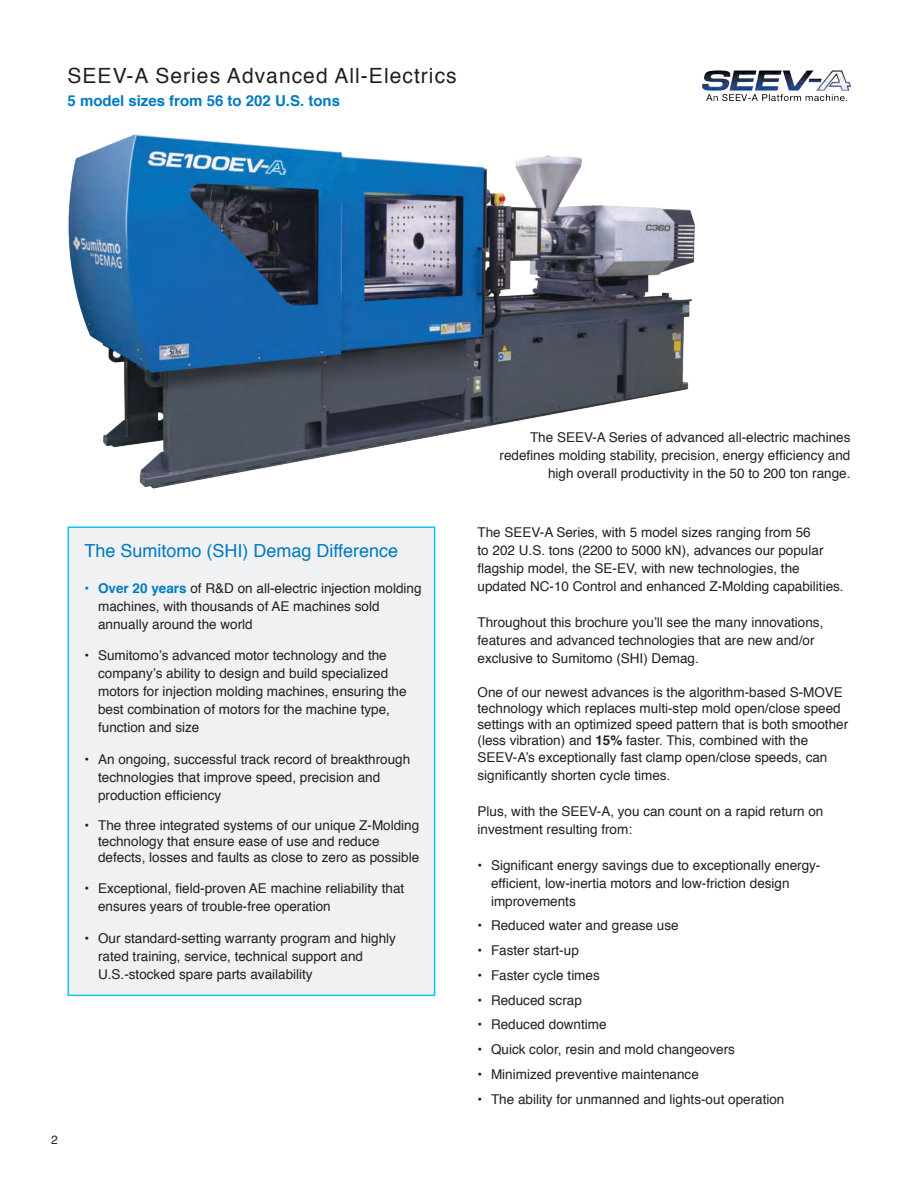
<style>
.page{position:relative;width:918px;height:1188px;background:#fff}
.page>*{position:absolute;margin:0;border:0;box-sizing:border-box;transform-origin:0 0}
.t1{font:21px "Helvetica";letter-spacing:.05em;color:#231f20}
.t2{font:18px "Helvetica";color:#007ac2}
.t3{font:700 15px "Helvetica";color:#007ac2}
.t4{font:13.5px/18px "Helvetica";color:#231f20}
.t5{font:12px "Helvetica";color:#231f20}
.s1{font-weight:700;color:#007ac2}
.s2{font-weight:700}
</style>
<div class="page">
<div style="left:68px;top:526px;width:367px;height:470px;background:#f0f1f2;border:2px solid #15c0f2"></div>
<img style="left:702px;top:70px;width:150px;height:32px">
<img style="left:68px;top:134px;width:627px;height:355px">
<p class="t1" style="left:68px;top:60px;width:391px">SEEV-A Series Advanced All-Electrics</p>
<p class="t3" style="left:68px;top:88px;width:274px">5 model sizes from 56 to 202 U.S. tons</p>
<p class="t2" style="left:84px;top:537px;width:315px">The Sumitomo (SHI) Demag Difference</p>
<p class="t4" style="left:98px;top:580px;width:325px;text-indent:-14px"><span class="s1">• Over 20 years</span> of R&amp;D on all-electric injection molding machines, with thousands of AE machines sold annually around the world</p>
<p class="t4" style="left:98px;top:647px;width:310px;text-indent:-14px">• Sumitomo’s advanced motor technology and the company’s ability to design and build specialized motors for injection molding machines, ensuring the best combination of motors for the machine type, function and size</p>
<p class="t4" style="left:98px;top:751px;width:314px;text-indent:-14px">• An ongoing, successful track record of breakthrough technologies that improve speed, precision and production efficiency</p>
<p class="t4" style="left:98px;top:817px;width:323px;line-height:16.2px;text-indent:-14px">• The three integrated systems of our unique Z-Molding technology that ensure ease of use and reduce defects, losses and faults as close to zero as possible</p>
<p class="t4" style="left:98px;top:880px;width:308px;text-indent:-14px">• Exceptional, field-proven AE machine reliability that ensures years of trouble-free operation</p>
<p class="t4" style="left:98px;top:930px;width:299px;text-indent:-14px">• Our standard-setting warranty program and highly rated training, service, technical support and<br>U.S.-stocked spare parts availability</p>
<p class="t5" style="left:51px;top:1131px;width:8px">2</p>
<p class="t4" style="left:500px;top:429px;width:352px;text-align:right">The SEEV-A Series of advanced all-electric machines redefines molding stability, precision, energy efficiency and high overall productivity in the 50 to 200 ton range.</p>
<p class="t4" style="left:478px;top:523px;width:368px">The SEEV-A Series, with 5 model sizes ranging from 56<br>to 202 U.S. tons (2200 to 5000 kN), advances our popular flagship model, the SE-EV, with new technologies, the updated NC-10 Control and enhanced Z-Molding capabilities.</p>
<p class="t4" style="left:478px;top:613px;width:347px">Throughout this brochure you’ll see the many innovations, features and advanced technologies that are new and/or exclusive to Sumitomo (SHI) Demag.</p>
<p class="t4" style="left:478px;top:684px;width:372px;line-height:16.2px">One of our newest advances is the algorithm-based S-MOVE technology which replaces multi-step mold open/close speed settings with an optimized speed pattern that is both smoother (less vibration) and <span class="s2">15%</span> faster. This, combined with the SEEV-A’s exceptionally fast clamp open/close speeds, can</p>
<p class="t4" style="left:478px;top:766px;width:194px">significantly shorten cycle times.</p>
<p class="t4" style="left:478px;top:802px;width:347px">Plus, with the SEEV-A, you can count on a rapid return on investment resulting from:</p>
<p class="t4" style="left:491px;top:856px;width:331px;text-indent:-14px">• Significant energy savings due to exceptionally energy&shy;efficient, low-inertia motors and low-friction design improvements</p>
<p class="t4" style="left:478px;top:917px;width:203px">• Reduced water and grease use</p>
<p class="t4" style="left:478px;top:942px;width:103px">• Faster start-up</p>
<p class="t4" style="left:478px;top:967px;width:124px">• Faster cycle times</p>
<p class="t4" style="left:478px;top:991px;width:106px">• Reduced scrap</p>
<p class="t4" style="left:478px;top:1016px;width:131px">• Reduced downtime</p>
<p class="t4" style="left:478px;top:1041px;width:259px">• Quick color, resin and mold changeovers</p>
<p class="t4" style="left:478px;top:1066px;width:223px">• Minimized preventive maintenance</p>
<p class="t4" style="left:478px;top:1090px;width:308px">• The ability for unmanned and lights-out operation</p>
</div>
